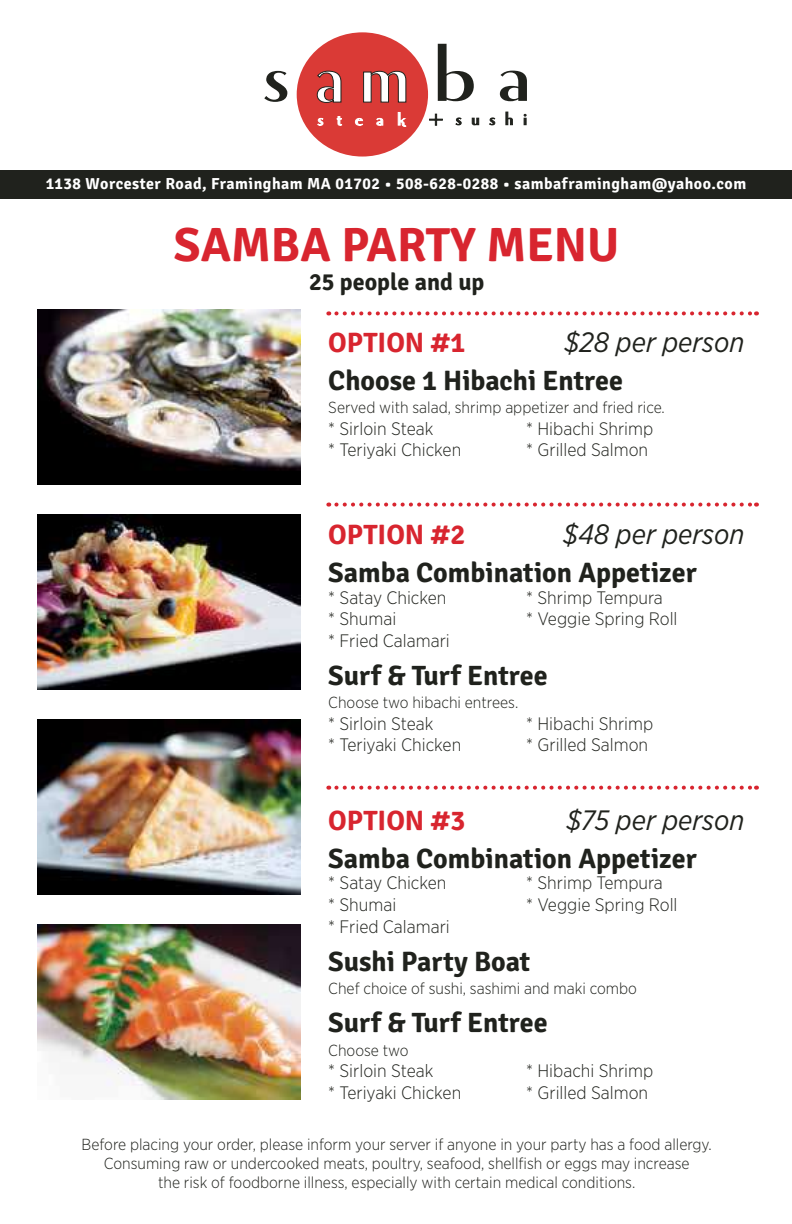
<style>
.page{position:relative;width:792px;height:1224px;background:#fff}
.page>*{position:absolute;margin:0;border:0;box-sizing:border-box;transform-origin:0 0}
.t1{font:700 48px "Signika Negative";color:#d8252f}
.t2{font:700 28px "Signika Negative";color:#20221d}
.t3{font:italic 28px "Gotham Narrow";color:#20221d}
.t4{font:700 28px "Signika Negative";color:#d8252f}
.t5{font:700 24px "Signika Negative";color:#20221d}
.t6{font:300 18px "Gotham Narrow";color:#20221d}
.t7{font:300 16px/19.2px "Gotham Narrow";color:#20221d;text-align:center}
.t8{font:700 16px "Signika Negative";letter-spacing:.03em;color:#fff}
</style>
<div class="page">
<div style="left:0;top:170px;width:792px;height:29px;background:#20221d"></div>
<svg style="left:456px;top:118px;width:5px;height:7px"></svg>
<svg style="left:472px;top:118px;width:7px;height:7px"></svg>
<svg style="left:489px;top:118px;width:6px;height:7px"></svg>
<svg style="left:506px;top:112px;width:7px;height:13px"></svg>
<svg style="left:524px;top:114px;width:2px;height:11px"></svg>
<div style="left:297px;top:32px;width:131px;height:125px;background:#da3a36;border-radius:50%"></div>
<svg style="left:318px;top:118px;width:5px;height:7px"></svg>
<svg style="left:337px;top:116px;width:5px;height:9px"></svg>
<svg style="left:355px;top:118px;width:8px;height:7px"></svg>
<svg style="left:377px;top:118px;width:6px;height:7px"></svg>
<svg style="left:398px;top:112px;width:8px;height:14px"></svg>
<svg style="left:438px;top:44px;width:36px;height:57px"></svg>
<svg style="left:500px;top:71px;width:27px;height:30px"></svg>
<svg style="left:264px;top:71px;width:23px;height:31px"></svg>
<svg style="left:316px;top:70px;width:26px;height:33px"></svg>
<svg style="left:363px;top:70px;width:44px;height:33px"></svg>
<svg style="left:429px;top:114px;width:14px;height:11px"></svg>
<img style="left:37px;top:309px;width:263px;height:176px">
<img style="left:37px;top:719px;width:263px;height:176px">
<img style="left:37px;top:514px;width:263px;height:176px">
<img style="left:37px;top:924px;width:263px;height:176px">
<svg style="left:336px;top:311px;width:421px;height:4px"></svg>
<svg style="left:336px;top:503px;width:421px;height:4px"></svg>
<svg style="left:336px;top:786px;width:421px;height:4px"></svg>
<p class="t8" style="left:46px;top:174px;width:702px">1138 Worcester Road, Framingham MA 01702 • 508-628-0288 • sambaframingham@yahoo.com</p>
<h1 class="t1" style="left:174px;top:217px;width:447px">SAMBA PARTY MENU</h1>
<h3 class="t5" style="left:309px;top:268px;width:177px">25 people and up</h3>
<h2 class="t4" style="left:328px;top:326px;width:138px">OPTION #1</h2>
<h2 class="t3" style="left:565px;top:325px;width:181px">$28 per person</h2>
<h2 class="t2" style="left:328px;top:363px;width:296px">Choose 1 Hibachi Entree</h2>
<p class="t7" style="left:328px;top:398px;width:338px">Served with salad, shrimp appetizer and fried rice.</p>
<p class="t6" style="left:328px;top:417px;width:107px">* Sirloin Steak</p>
<p class="t6" style="left:526px;top:417px;width:129px">* Hibachi Shrimp</p>
<p class="t6" style="left:328px;top:439px;width:134px">* Teriyaki Chicken</p>
<p class="t6" style="left:526px;top:439px;width:123px">* Grilled Salmon</p>
<h2 class="t4" style="left:328px;top:518px;width:138px">OPTION #2</h2>
<h2 class="t3" style="left:563px;top:517px;width:182px">$48 per person</h2>
<h2 class="t2" style="left:328px;top:556px;width:370px">Samba Combination Appetizer</h2>
<p class="t6" style="left:328px;top:586px;width:120px">* Satay Chicken</p>
<p class="t6" style="left:526px;top:586px;width:138px">* Shrimp Tempura</p>
<p class="t6" style="left:328px;top:608px;width:70px">* Shumai</p>
<p class="t6" style="left:526px;top:608px;width:153px">* Veggie Spring Roll</p>
<p class="t6" style="left:328px;top:629px;width:123px">* Fried Calamari</p>
<h2 class="t2" style="left:328px;top:658px;width:221px">Surf &amp; Turf Entree</h2>
<p class="t7" style="left:328px;top:693px;width:192px">Choose two hibachi entrees.</p>
<p class="t6" style="left:328px;top:712px;width:107px">* Sirloin Steak</p>
<p class="t6" style="left:526px;top:712px;width:129px">* Hibachi Shrimp</p>
<p class="t6" style="left:328px;top:734px;width:134px">* Teriyaki Chicken</p>
<p class="t6" style="left:526px;top:734px;width:123px">* Grilled Salmon</p>
<h2 class="t4" style="left:328px;top:804px;width:138px">OPTION #3</h2>
<h2 class="t3" style="left:566px;top:803px;width:179px">$75 per person</h2>
<h2 class="t2" style="left:328px;top:842px;width:370px">Samba Combination Appetizer</h2>
<p class="t6" style="left:328px;top:872px;width:120px">* Satay Chicken</p>
<p class="t6" style="left:526px;top:872px;width:138px">* Shrimp Tempura</p>
<p class="t6" style="left:328px;top:894px;width:70px">* Shumai</p>
<p class="t6" style="left:526px;top:894px;width:153px">* Veggie Spring Roll</p>
<p class="t6" style="left:328px;top:915px;width:123px">* Fried Calamari</p>
<h2 class="t2" style="left:328px;top:944px;width:204px">Sushi Party Boat</h2>
<p class="t7" style="left:328px;top:979px;width:310px">Chef choice of sushi, sashimi and maki combo</p>
<h2 class="t2" style="left:328px;top:1006px;width:221px">Surf &amp; Turf Entree</h2>
<p class="t7" style="left:328px;top:1040px;width:82px">Choose two</p>
<p class="t6" style="left:328px;top:1060px;width:107px">* Sirloin Steak</p>
<p class="t6" style="left:526px;top:1060px;width:129px">* Hibachi Shrimp</p>
<p class="t6" style="left:328px;top:1081px;width:134px">* Teriyaki Chicken</p>
<p class="t6" style="left:526px;top:1081px;width:123px">* Grilled Salmon</p>
<p class="t7" style="left:82px;top:1134px;width:632px">Before placing your order, please inform your server if anyone in your party has a food allergy.<br>Consuming raw or undercooked meats, poultry, seafood, shellfish or eggs may increase<br>the risk of foodborne illness, especially with certain medical conditions.</p>
</div>
